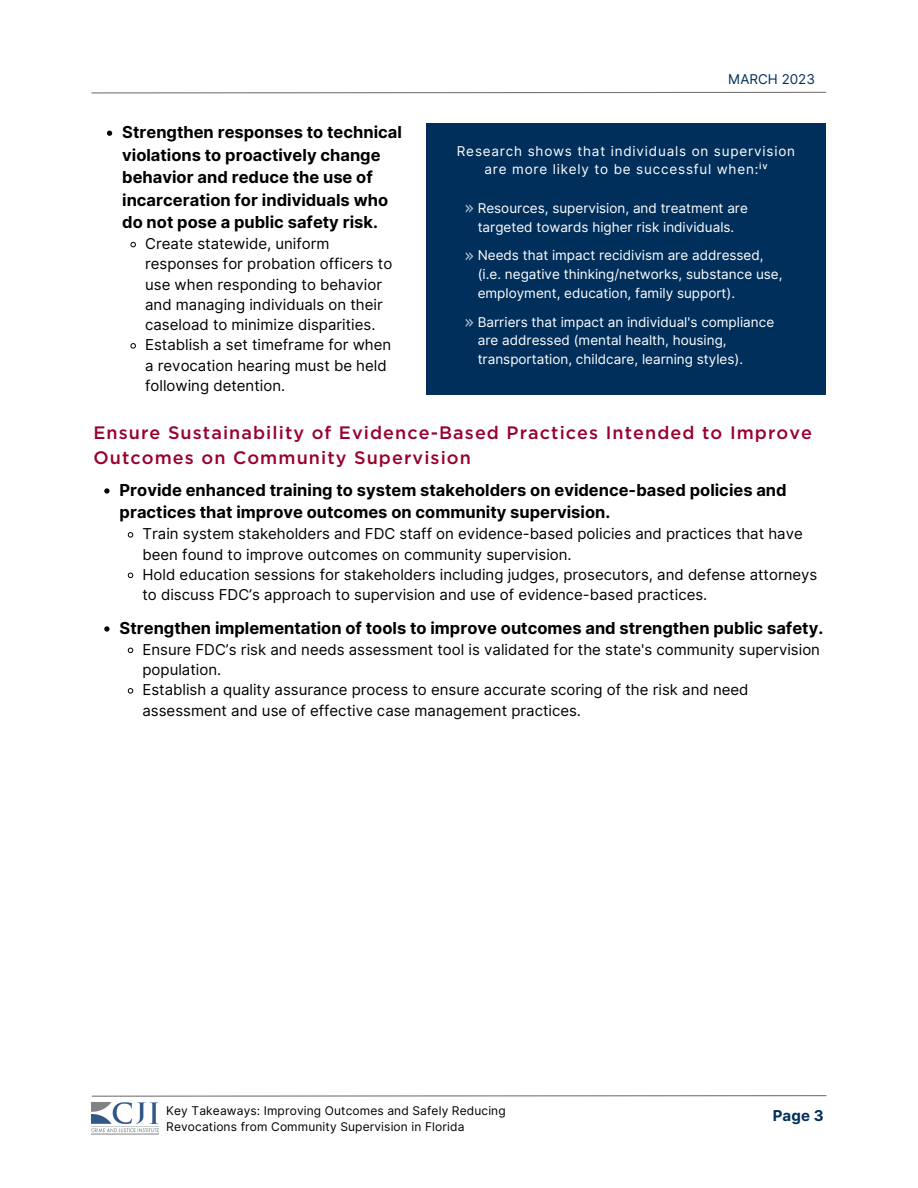
<style>
.page{position:relative;width:918px;height:1188px;background:#fff}
.page>*{position:absolute;margin:0;border:0;box-sizing:border-box;transform-origin:0 0}
.t1{font:500 18px/24.8px "Gotham";letter-spacing:.06em;color:#98012e}
.t2{font:700 16.5px/22.5px "Inter";color:#000}
.t3{font:15px/20.2px "Inter";color:#000}
.t4{font:700 15px "Inter";color:#002f5b}
.t5{font:13.5px/18.8px "Inter";color:#fff}
.t6{font:13.5px/18px "Inter";letter-spacing:.06em;color:#fff;text-align:center}
.t7{font:13.5px "Inter";color:#002f5b}
.t8{font:12px/16px "Inter";letter-spacing:.01em;color:#000}
</style>
<div class="page">
<svg style="left:91px;top:91px;width:736px;height:3px"></svg>
<img style="left:92px;top:1102px;width:66px;height:33px">
<svg style="left:91px;top:1095px;width:736px;height:2px"></svg>
<div style="left:426px;top:123px;width:400px;height:271px;background:#002f5b"></div>
<svg style="left:466px;top:205px;width:7px;height:7px"></svg>
<svg style="left:466px;top:252px;width:7px;height:8px"></svg>
<svg style="left:466px;top:319px;width:7px;height:8px"></svg>
<svg style="left:107px;top:131px;width:5px;height:5px"></svg>
<svg style="left:130px;top:241px;width:6px;height:7px"></svg>
<svg style="left:130px;top:343px;width:6px;height:6px"></svg>
<svg style="left:104px;top:488px;width:6px;height:6px"></svg>
<svg style="left:127px;top:532px;width:7px;height:6px"></svg>
<svg style="left:127px;top:572px;width:7px;height:7px"></svg>
<svg style="left:104px;top:626px;width:6px;height:6px"></svg>
<svg style="left:127px;top:647px;width:7px;height:7px"></svg>
<svg style="left:127px;top:688px;width:7px;height:6px"></svg>
<p class="t7" style="left:728px;top:71px;width:89px">MARCH 2023</p>
<p class="t2" style="left:122px;top:121px;width:281px">Strengthen responses to technical violations to proactively change behavior and reduce the use of incarceration for individuals who do not pose a public safety risk.</p>
<p class="t3" style="left:145px;top:234px;width:249px">Create statewide, uniform responses for probation officers to use when responding to behavior and managing individuals on their caseload to minimize disparities.<br>Establish a set timeframe for when a revocation hearing must be held following detention.</p>
<p class="t1" style="left:93px;top:421px;width:720px">Ensure Sustainability of Evidence-Based Practices Intended to Improve<br>Outcomes on Community Supervision</p>
<p class="t2" style="left:120px;top:479px;width:669px">Provide enhanced training to system stakeholders on evidence-based policies and practices that improve outcomes on community supervision.</p>
<p class="t3" style="left:143px;top:524px;width:676px">Train system stakeholders and FDC staff on evidence-based policies and practices that have been found to improve outcomes on community supervision.<br>Hold education sessions for stakeholders including judges, prosecutors, and defense attorneys to discuss FDC’s approach to supervision and use of evidence-based practices.</p>
<p class="t2" style="left:120px;top:617px;width:705px">Strengthen implementation of tools to improve outcomes and strengthen public safety.</p>
<p class="t3" style="left:143px;top:639px;width:679px">Ensure FDC’s risk and needs assessment tool is validated for the state's community supervision population.<br>Establish a quality assurance process to ensure accurate scoring of the risk and need assessment and use of effective case management practices.</p>
<p class="t6" style="left:457px;top:143px;width:340px">Research shows that individuals on supervision are more likely to be successful when:ⁱᵛ</p>
<p class="t5" style="left:478px;top:199px;width:272px">Resources, supervision, and treatment are targeted towards higher risk individuals.</p>
<p class="t5" style="left:478px;top:246px;width:306px">Needs that impact recidivism are addressed, (i.e. negative thinking/networks, substance use, employment, education, family support).</p>
<p class="t5" style="left:478px;top:312px;width:298px">Barriers that impact an individual's compliance are addressed (mental health, housing, transportation, childcare, learning styles).</p>
<p class="t8" style="left:166px;top:1102px;width:341px">Key Takeaways: Improving Outcomes and Safely Reducing<br>Revocations from Community Supervision in Florida</p>
<p class="t4" style="left:773px;top:1107px;width:52px">Page 3</p>
</div>
